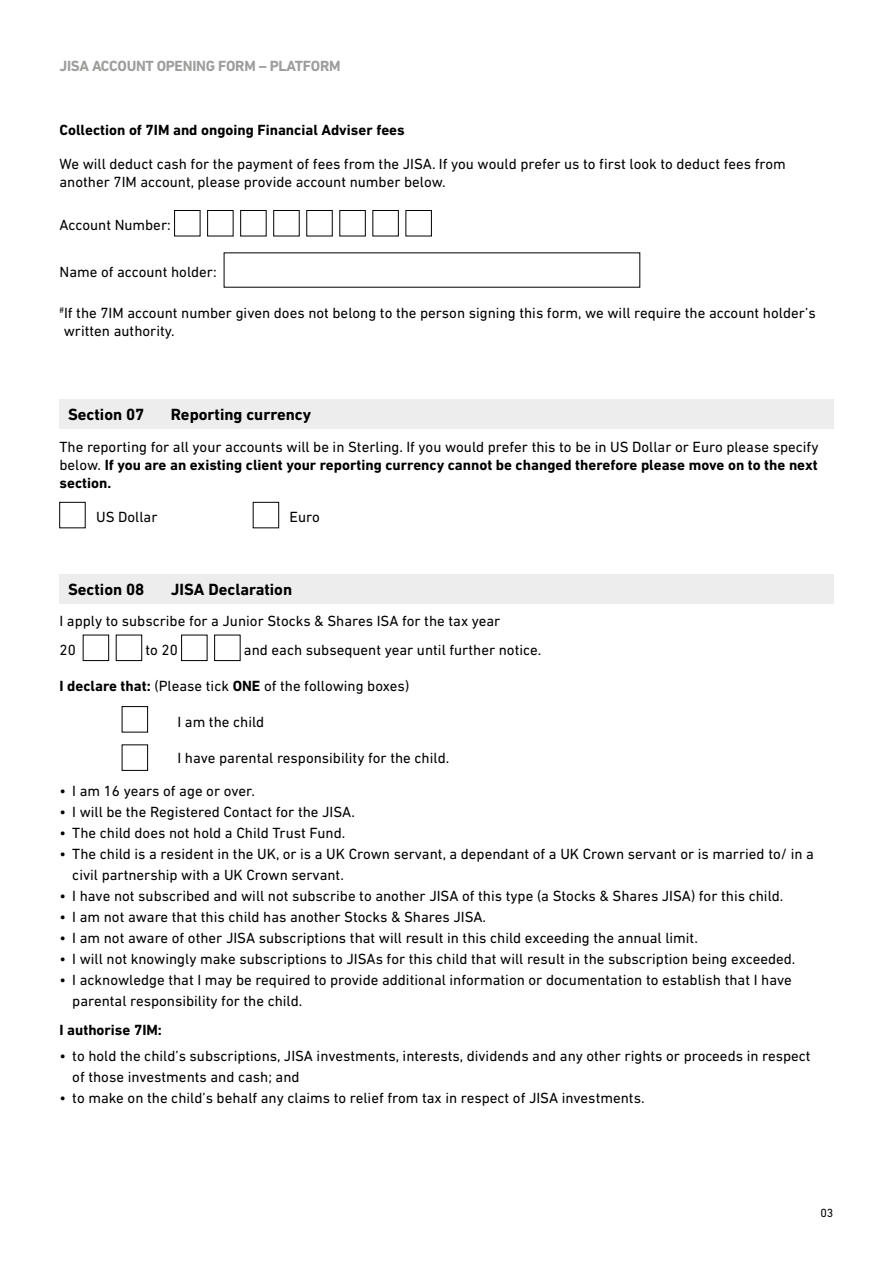
<style>
.page{position:relative;width:893px;height:1263px;background:#fff}
.page>*{position:absolute;margin:0;border:0;box-sizing:border-box;transform-origin:0 0}
.t1{font:700 16.5px "DIN Next LT Pro";color:#000}
.t2{font:15px/18px "DIN Next LT Pro";color:#000}
.t3{font:700 15px "DIN Next LT Pro";color:#000}
.t4{font:700 15px "DIN Next LT Pro";letter-spacing:-.02em;color:#9d9d9c}
.t5{font:12px "DIN Next LT Pro";color:#000}
.s1{font-weight:700}
</style>
<div class="page">
<div style="left:60px;top:574px;width:102px;height:29px;background:#ededed"></div>
<div style="left:162px;top:574px;width:671px;height:29px;background:#ededed"></div>
<div style="left:174px;top:210px;width:26px;height:26px;border:1px solid #000"></div>
<div style="left:207px;top:210px;width:26px;height:26px;border:1px solid #000"></div>
<div style="left:240px;top:210px;width:26px;height:26px;border:1px solid #000"></div>
<div style="left:406px;top:210px;width:26px;height:26px;border:1px solid #000"></div>
<div style="left:83px;top:635px;width:26px;height:26px;border:1px solid #000"></div>
<div style="left:116px;top:635px;width:26px;height:26px;border:1px solid #000"></div>
<div style="left:181px;top:635px;width:26px;height:26px;border:1px solid #000"></div>
<div style="left:214px;top:635px;width:26px;height:26px;border:1px solid #000"></div>
<div style="left:122px;top:706px;width:26px;height:26px;border:1px solid #000"></div>
<div style="left:60px;top:399px;width:102px;height:30px;background:#ededed"></div>
<div style="left:162px;top:399px;width:671px;height:30px;background:#ededed"></div>
<div style="left:253px;top:502px;width:26px;height:26px;border:1px solid #000"></div>
<p class="t4" style="left:60px;top:57px;width:282px">JISA ACCOUNT OPENING FORM – PLATFORM</p>
<p class="t3" style="left:60px;top:121px;width:347px">Collection of 7IM and ongoing Financial Adviser fees</p>
<p class="t2" style="left:60px;top:155px;width:728px">We will deduct cash for the payment of fees from the JISA. If you would prefer us to first look to deduct fees from another 7IM account, please provide account number below.</p>
<p class="t2" style="left:60px;top:216px;width:113px">Account Number:</p>
<p class="t2" style="left:60px;top:263px;width:159px">Name of account holder:</p>
<p class="t2" style="left:60px;top:304px;width:758px"><sup>#</sup>If the 7IM account number given does not belong to the person signing this form, we will require the account holder’s written authority.</p>
<p class="t1" style="left:68px;top:405px;width:78px">Section 07</p>
<p class="t1" style="left:171px;top:405px;width:142px">Reporting currency</p>
<p class="t2" style="left:60px;top:437px;width:760px;text-align:justify">The reporting for all your accounts will be in Sterling. If you would prefer this to be in US Dollar or Euro please specify below. <span class="s1">If you are an existing client your reporting currency cannot be changed therefore please move on to the next section.</span></p>
<p class="t2" style="left:96px;top:508px;width:63px">US Dollar</p>
<p class="t2" style="left:290px;top:508px;width:32px">Euro</p>
<p class="t1" style="left:68px;top:580px;width:78px">Section 08</p>
<p class="t1" style="left:171px;top:580px;width:123px">JISA Declaration</p>
<p class="t2" style="left:60px;top:606px;width:442px;line-height:28.8px">I apply to subscribe for a Junior Stocks &amp; Shares ISA for the tax year<br>20</p>
<p class="t2" style="left:145px;top:640px;width:34px">to 20</p>
<p class="t2" style="left:244px;top:640px;width:299px">and each subsequent year until further notice.</p>
<p class="t2" style="left:60px;top:677px;width:351px"><span class="s1">I declare that:</span> (Please tick <span class="s1">ONE</span> of the following boxes)</p>
<p class="t2" style="left:177px;top:713px;width:88px">I am the child</p>
<p class="t2" style="left:177px;top:749px;width:273px">I have parental responsibility for the child.</p>
<p class="t2" style="left:60px;top:782px;width:197px">• I am 16 years of age or over.</p>
<p class="t2" style="left:60px;top:803px;width:297px">• I will be the Registered Contact for the JISA.</p>
<p class="t2" style="left:60px;top:824px;width:287px">• The child does not hold a Child Trust Fund.</p>
<p class="t2" style="left:72px;top:843px;width:743px;line-height:21px;text-indent:-13px">• The child is a resident in the UK, or is a UK Crown servant, a dependant of a UK Crown servant or is married to/ in a civil partnership with a UK Crown servant.</p>
<p class="t2" style="left:60px;top:887px;width:725px">• I have not subscribed and will not subscribe to another JISA of this type (a Stocks &amp; Shares JISA) for this child.</p>
<p class="t2" style="left:60px;top:908px;width:428px">• I am not aware that this child has another Stocks &amp; Shares JISA.</p>
<p class="t2" style="left:60px;top:929px;width:640px">• I am not aware of other JISA subscriptions that will result in this child exceeding the annual limit.</p>
<p class="t2" style="left:60px;top:950px;width:737px">• I will not knowingly make subscriptions to JISAs for this child that will result in the subscription being exceeded.</p>
<p class="t2" style="left:72px;top:969px;width:721px;line-height:21px;text-indent:-13px">• I acknowledge that I may be required to provide additional information or documentation to establish that I have parental responsibility for the child.</p>
<p class="t3" style="left:60px;top:1021px;width:104px">I authorise 7IM:</p>
<p class="t2" style="left:72px;top:1045px;width:740px;line-height:21px;text-indent:-13px">• to hold the child’s subscriptions, JISA investments, interests, dividends and any other rights or proceeds in respect of those investments and cash; and</p>
<p class="t2" style="left:60px;top:1088px;width:586px">• to make on the child’s behalf any claims to relief from tax in respect of JISA investments.</p>
<p class="t5" style="left:820px;top:1206px;width:15px">03</p>
</div>
